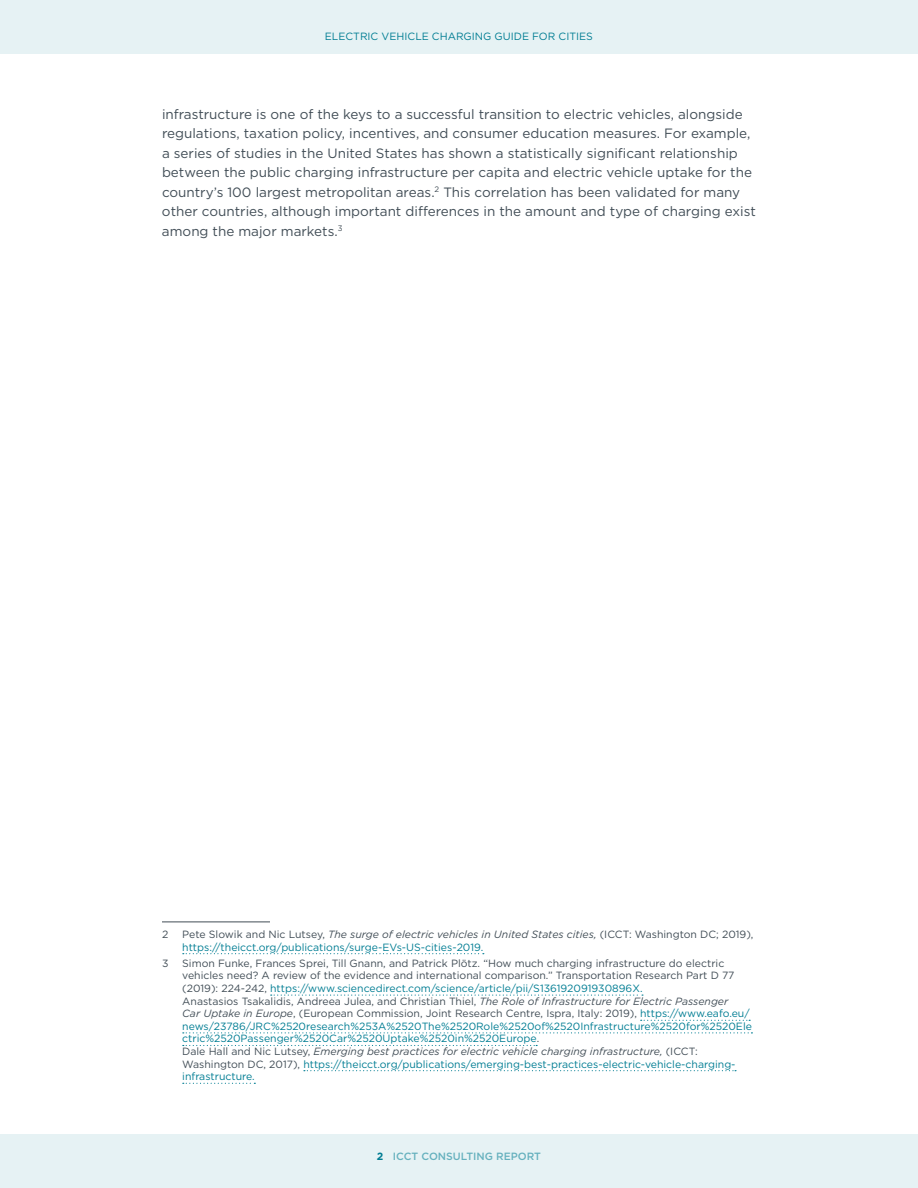
<style>
.page{position:relative;width:918px;height:1188px;background:#fff}
.page>*{position:absolute;margin:0;border:0;box-sizing:border-box;transform-origin:0 0}
.t1{font:13.5px/19.5px "Gotham";color:#414d56}
.t2{font:10.5px/12.6px "Gotham";color:#414d56}
.t3{font:10.5px/12.6px "Gotham";color:#007d93}
.t4{font:500 10.5px "Gotham";color:#66b1be}
.s1{color:#414d56}
.s2{font-style:italic;color:#414d56}
.s3{color:#007d93}
.s4{font-style:italic}
.s5{font-weight:700;color:#007d93}
</style>
<div class="page">
<div style="left:0;top:1134px;width:918px;height:54px;background:#e6f2f4"></div>
<div style="left:0;top:0;width:918px;height:54px;background:#e6f2f4"></div>
<hr style="left:162px;top:922px;width:108px;height:1px;background:#414d56">
<svg style="left:183px;top:953px;width:301px;height:1px"></svg>
<svg style="left:271px;top:995px;width:372px;height:1px"></svg>
<svg style="left:641px;top:1020px;width:109px;height:1px"></svg>
<svg style="left:183px;top:1032px;width:569px;height:1px"></svg>
<svg style="left:183px;top:1045px;width:354px;height:1px"></svg>
<svg style="left:304px;top:1070px;width:432px;height:1px"></svg>
<svg style="left:183px;top:1083px;width:72px;height:1px"></svg>
<p class="t3" style="left:325px;top:30px;width:270px">ELECTRIC VEHICLE CHARGING GUIDE FOR CITIES</p>
<p class="t1" style="left:162px;top:104px;width:595px">infrastructure is one of the keys to a successful transition to electric vehicles, alongside regulations, taxation policy, incentives, and consumer education measures. For example, a series of studies in the United States has shown a statistically significant relationship between the public charging infrastructure per capita and electric vehicle uptake for the country’s 100 largest metropolitan areas.<sup>2</sup> This correlation has been validated for many other countries, although important differences in the amount and type of charging exist among the major markets.<sup>3</sup></p>
<p class="t2" style="left:162px;top:928px;width:8px">2</p>
<p class="t3" style="left:182px;top:928px;width:573px"><span class="s1">Pete Slowik and Nic Lutsey,</span> <span class="s2">The surge of electric vehicles in United States cities,</span> <span class="s1">(ICCT: Washington DC; 2019), </span>https://theicct.org/publications/surge-EVs-US-cities-2019.</p>
<p class="t2" style="left:162px;top:957px;width:8px">3</p>
<p class="t2" style="left:182px;top:957px;width:571px">Simon Funke, Frances Sprei, Till Gnann, and Patrick Plötz. “How much charging infrastructure do electric vehicles need? A review of the evidence and international comparison.” Transportation Research Part D 77 (2019): 224-242, <span class="s3">https://www.sciencedirect.com/science/article/pii/S136192091930896X.<br></span>Anastasios Tsakalidis, Andreea Julea, and Christian Thiel, <span class="s4">The Role of Infrastructure for Electric Passenger<br>Car Uptake in Europe</span>, (European Commission, Joint Research Centre, Ispra, Italy: 2019), <span class="s3">https://www.eafo.eu/ news/23786/JRC%2520research%253A%2520The%2520Role%2520of%2520Infrastructure%2520for%2520Ele ctric%2520Passenger%2520Car%2520Uptake%2520in%2520Europe</span>.<br>Dale Hall and Nic Lutsey, <span class="s4">Emerging best practices for electric vehicle charging infrastructure,</span> (ICCT:<br>Washington DC, 2017), <span class="s3">https://theicct.org/publications/emerging-best-practices-electric-vehicle-charging&shy;infrastructure.</span></p>
<p class="t4" style="left:377px;top:1149px;width:166px"><span class="s5">2</span> ICCT CONSULTING REPORT</p>
</div>
